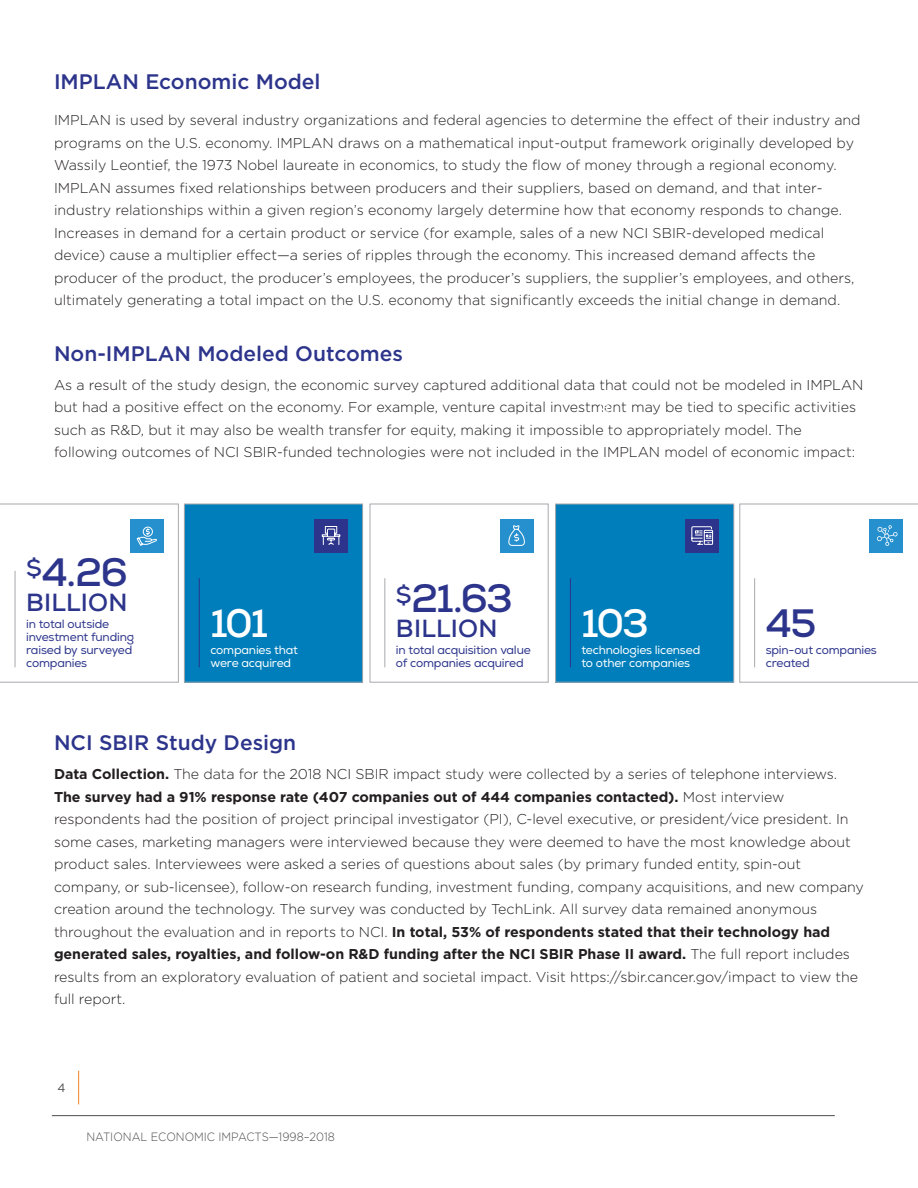
<style>
.page{position:relative;width:918px;height:1188px;background:#fff}
.page>*{position:absolute;margin:0;border:0;box-sizing:border-box;transform-origin:0 0}
.t1{font:700 39.6px "Nexa";letter-spacing:-.04em;color:#2c348b}
.t2{font:700 39.6px "Nexa";letter-spacing:-.06em;color:#fff}
.t3{font:700 24.75px "Nexa";letter-spacing:.01em;color:#2c348b}
.SBIR_H2{font:500 21px "Gotham";color:#2c348b}
.SBIR_bullet_item{font:500 21px "Gotham";color:#2c348b}
.SBIR_body{font:300 14.25px/22.5px "Gotham";color:#231f20}
.t4{font:12px/13.2px "Nexa";letter-spacing:-.015em;color:#2c348b}
.t5{font:12px/13.2px "Nexa";letter-spacing:-.015em;color:#fff}
.t6{font:300 12px "Gotham";color:#4b4c4d;scale:.93 1}
.SBIR_body-2{font:12px "Gotham";color:#4b4c4d}
.s1{font-weight:700}
</style>
<div class="page">
<hr style="left:52px;top:1115px;width:783px;height:1px;background:#4b4c4d">
<hr style="left:78px;top:1071px;width:1px;height:33px;background:#f58322">
<div style="left:184px;top:504px;width:179px;height:178px;background:#007ebb"></div>
<div style="left:314px;top:519px;width:34px;height:33px;background:#2c348b"></div>
<svg style="left:321px;top:526px;width:20px;height:19px"></svg>
<hr style="left:199px;top:578px;width:1px;height:89px;background:#2c348b">
<div style="left:184px;top:504px;width:179px;height:178px;border:1px solid #a8a9ad"></div>
<div style="left:500px;top:519px;width:33px;height:33px;background:#2690cf"></div>
<svg style="left:508px;top:525px;width:17px;height:21px"></svg>
<hr style="left:384px;top:578px;width:1px;height:89px;background:#a8a9ad">
<div style="left:370px;top:504px;width:178px;height:178px;border:1px solid #a8a9ad"></div>
<div style="left:556px;top:504px;width:178px;height:178px;background:#007ebb"></div>
<div style="left:686px;top:519px;width:33px;height:33px;background:#2c348b"></div>
<svg style="left:691px;top:526px;width:22px;height:19px"></svg>
<hr style="left:570px;top:578px;width:1px;height:89px;background:#2c348b">
<div style="left:555px;top:504px;width:179px;height:178px;border:1px solid #a8a9ad"></div>
<svg style="left:740px;top:504px;width:178px;height:178px"></svg>
<svg style="left:0;top:504px;width:179px;height:178px"></svg>
<p class="SBIR_bullet_item" style="left:54px;top:70px;width:268px">IMPLAN Economic Model</p>
<p class="SBIR_body" style="left:54px;top:109px;width:808px">IMPLAN is used by several industry organizations and federal agencies to determine the effect of their industry and programs on the U.S. economy. IMPLAN draws on a mathematical input-output framework originally developed by Wassily Leontief, the 1973 Nobel laureate in economics, to study the flow of money through a regional economy.<br>IMPLAN assumes fixed relationships between producers and their suppliers, based on demand, and that inter&shy;industry relationships within a given region’s economy largely determine how that economy responds to change.<br>Increases in demand for a certain product or service (for example, sales of a new NCI SBIR-developed medical device) cause a multiplier effect—a series of ripples through the economy. This increased demand affects the producer of the product, the producer’s employees, the producer’s suppliers, the supplier’s employees, and others, ultimately generating a total impact on the U.S. economy that significantly exceeds the initial change in demand.</p>
<p class="SBIR_H2" style="left:54px;top:341px;width:350px">Non-IMPLAN Modeled Outcomes</p>
<p class="SBIR_body" style="left:54px;top:374px;width:811px">As a result of the study design, the economic survey captured additional data that could not be modeled in IMPLAN but had a positive effect on the economy. For example, venture capital investment may be tied to specific activities such as R&amp;D, but it may also be wealth transfer for equity, making it impossible to appropriately model. The following outcomes of NCI SBIR-funded technologies were not included in the IMPLAN model of economic impact:</p>
<p class="t1" style="left:26px;top:547px;width:103px"><sup>$</sup>4.26</p>
<p class="t3" style="left:26px;top:586px;width:103px">BILLION</p>
<p class="t4" style="left:26px;top:617px;width:109px">in total outside investment funding raised by surveyed companies</p>
<p class="t2" style="left:210px;top:598px;width:59px">101</p>
<p class="t5" style="left:210px;top:644px;width:89px">companies that were acquired</p>
<p class="t1" style="left:396px;top:573px;width:119px"><sup>$</sup>21.63</p>
<p class="t3" style="left:396px;top:613px;width:103px">BILLION</p>
<p class="t4" style="left:396px;top:644px;width:136px">in total acquisition value of companies acquired</p>
<p class="t2" style="left:582px;top:598px;width:69px">103</p>
<p class="t5" style="left:582px;top:644px;width:120px">technologies licensed to other companies</p>
<p class="t1" style="left:766px;top:598px;width:52px">45</p>
<p class="t4" style="left:766px;top:644px;width:113px">spin-out companies created</p>
<p class="SBIR_H2" style="left:54px;top:731px;width:244px">NCI SBIR Study Design</p>
<p class="SBIR_body" style="left:54px;top:763px;width:812px"><span class="s1">Data Collection.</span> The data for the 2018 NCI SBIR impact study were collected by a series of telephone interviews.<br><span class="s1">The survey had a 91% response rate (407 companies out of 444 companies contacted).</span> Most interview respondents had the position of project principal investigator (PI), C-level executive, or president/vice president. In some cases, marketing managers were interviewed because they were deemed to have the most knowledge about product sales. Interviewees were asked a series of questions about sales (by primary funded entity, spin-out company, or sub-licensee), follow-on research funding, investment funding, company acquisitions, and new company creation around the technology. The survey was conducted by TechLink. All survey data remained anonymous throughout the evaluation and in reports to NCI. <span class="s1">In total, 53% of respondents stated that their technology had generated sales, royalties, and follow-on R&amp;D funding after the NCI SBIR Phase II award.</span> The full report includes results from an exploratory evaluation of patient and societal impact. Visit https://sbir.cancer.gov/impact to view the full report.</p>
<p class="SBIR_body-2" style="left:57px;top:1080px;width:10px">4</p>
<p class="t6" style="left:86px;top:1130px;width:269px">NATIONAL ECONOMIC IMPACTS—1998–2018</p>
</div>
